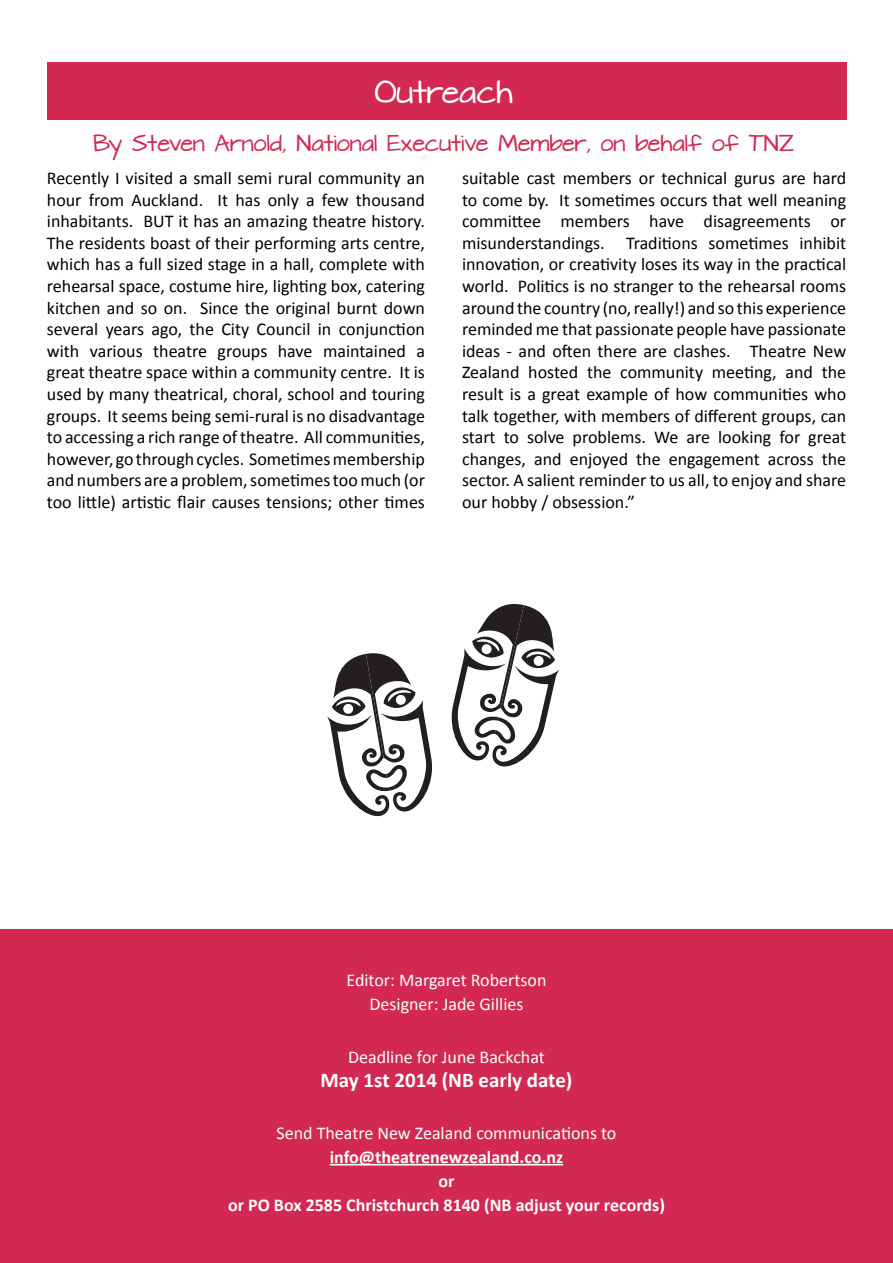
<style>
.page{position:relative;width:893px;height:1263px;background:#fff}
.page>*{position:absolute;margin:0;border:0;box-sizing:border-box;transform-origin:0 0}
.t1{font:27px "Architects Daughter";color:#fff}
.t2{font:700 21px "Calibri";color:#fff}
.t3{font:19.5px "Architects Daughter";color:#d32851}
.t4{font:18px/21.6px "Calibri";color:#000;text-align:justify}
.t5{font:18px "Calibri";color:#fff}
.t6{font:700 18px "Calibri";color:#fff}
</style>
<div class="page">
<div style="left:0;top:929px;width:893px;height:334px;background:#d32851"></div>
<hr style="left:330px;top:1164px;width:233px;height:1px;background:#fff">
<svg style="left:327px;top:653px;width:106px;height:164px"></svg>
<svg style="left:451px;top:604px;width:108px;height:163px"></svg>
<div style="left:47px;top:62px;width:799px;height:57px;background:#d32851"></div>
<p class="t1" style="left:374px;top:73px;width:140px">Outreach</p>
<p class="t3" style="left:93px;top:130px;width:702px">By Steven Arnold, National Executive Member, on behalf of TNZ</p>
<p class="t4" style="left:47px;top:166px;width:380px">Recently I visited a small semi rural community an hour from Auckland. It has only a few thousand inhabitants. BUT it has an amazing theatre history.<br>The residents boast of their performing arts centre, which has a full sized stage in a hall, complete with rehearsal space, costume hire, lighting box, catering kitchen and so on. Since the original burnt down several years ago, the City Council in conjunction with various theatre groups have maintained a great theatre space within a community centre. It is used by many theatrical, choral, school and touring groups. It seems being semi-rural is no disadvantage to accessing a rich range of theatre. All communities, however, go through cycles. Sometimes membership and numbers are a problem, sometimes too much (or too little) artistic flair causes tensions; other times</p>
<p class="t4" style="left:462px;top:166px;width:386px">suitable cast members or technical gurus are hard to come by. It sometimes occurs that well meaning committee members have disagreements or misunderstandings. Traditions sometimes inhibit innovation, or creativity loses its way in the practical world. Politics is no stranger to the rehearsal rooms around the country (no, really!) and so this experience reminded me that passionate people have passionate ideas - and often there are clashes. Theatre New Zealand hosted the community meeting, and the result is a great example of how communities who talk together, with members of different groups, can start to solve problems. We are looking for great changes, and enjoyed the engagement across the sector. A salient reminder to us all, to enjoy and share our hobby / obsession.”</p>
<p class="t5" style="left:346px;top:969px;width:201px">Editor: Margaret Robertson</p>
<p class="t5" style="left:369px;top:993px;width:155px">Designer: Jade Gillies</p>
<p class="t5" style="left:348px;top:1045px;width:198px">Deadline for June Backchat</p>
<p class="t2" style="left:321px;top:1066px;width:253px">May 1st 2014 (NB early date)</p>
<p class="t5" style="left:276px;top:1122px;width:341px">Send Theatre New Zealand communications to</p>
<p class="t6" style="left:330px;top:1146px;width:235px">info@theatrenewzealand.co.nz</p>
<p class="t6" style="left:438px;top:1170px;width:18px">or</p>
<p class="t6" style="left:228px;top:1194px;width:438px">or PO Box 2585 Christchurch 8140 (NB adjust your records)</p>
</div>
